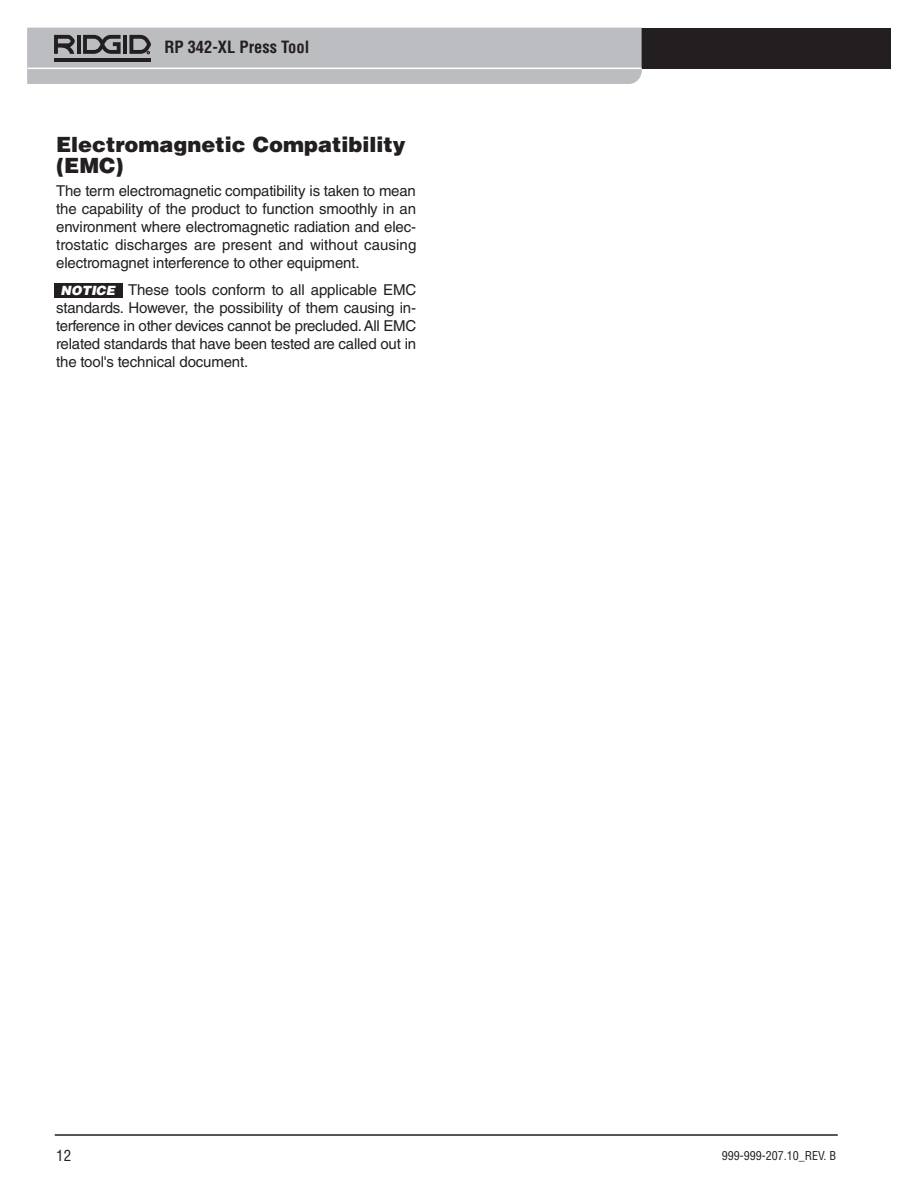
<style>
.page{position:relative;width:918px;height:1188px;background:#fff}
.page>*{position:absolute;margin:0;border:0;box-sizing:border-box;transform-origin:0 0}
.t1{font:900 21px/21px "Helvetica LT Std";color:#231f20}
.t2{font:700 condensed 16.5px "Helvetica LT Std";color:#231f20}
.t3{font:15px/18px "Helvetica LT Std";letter-spacing:-.01em;color:#231f20;text-align:justify}
.t4{font:condensed 15px "Helvetica LT Std";color:#231f20}
.t5{font:italic 900 12.75px "Helvetica LT Std";color:#fff}
.t6{font:condensed 12px "Helvetica LT Std";color:#231f20}
</style>
<div class="page">
<hr style="left:55px;top:1134px;width:783px;height:2px;background:#231f20">
<div style="left:463px;top:28px;width:428px;height:41px;background:#231f20"></div>
<div style="left:27px;top:28px;width:615px;height:56px;background:#bcbdc0"></div>
<div style="left:54px;top:284px;width:69px;height:14px;background:#231f20"></div>
<img style="left:44px;top:32px;width:110px;height:38px">
<h3 class="t2" style="left:164px;top:37px;width:146px">RP 342-XL Press Tool</h3>
<h2 class="t1" style="left:56px;top:134px;width:351px">Electromagnetic Compatibility (EMC)</h2>
<p class="t3" style="left:56px;top:181px;width:362px">The term electromagnetic compatibility is taken to mean the capability of the product to function smoothly in an environment where electromagnetic radiation and elec&shy;trostatic discharges are present and without causing electromagnet interference to other equipment.</p>
<p class="t3" style="left:56px;top:280px;width:362px;text-indent:72px">These tools conform to all applicable EMC standards. However, the possibility of them causing in&shy;terference in other devices cannot be precluded. All EMC related standards that have been tested are called out in the tool's technical document.</p>
<p class="t5" style="left:61px;top:282px;width:56px">NOTICE</p>
<p class="t4" style="left:56px;top:1146px;width:16px">12</p>
<p class="t6" style="left:722px;top:1148px;width:116px">999-999-207.10_REV. B</p>
</div>
